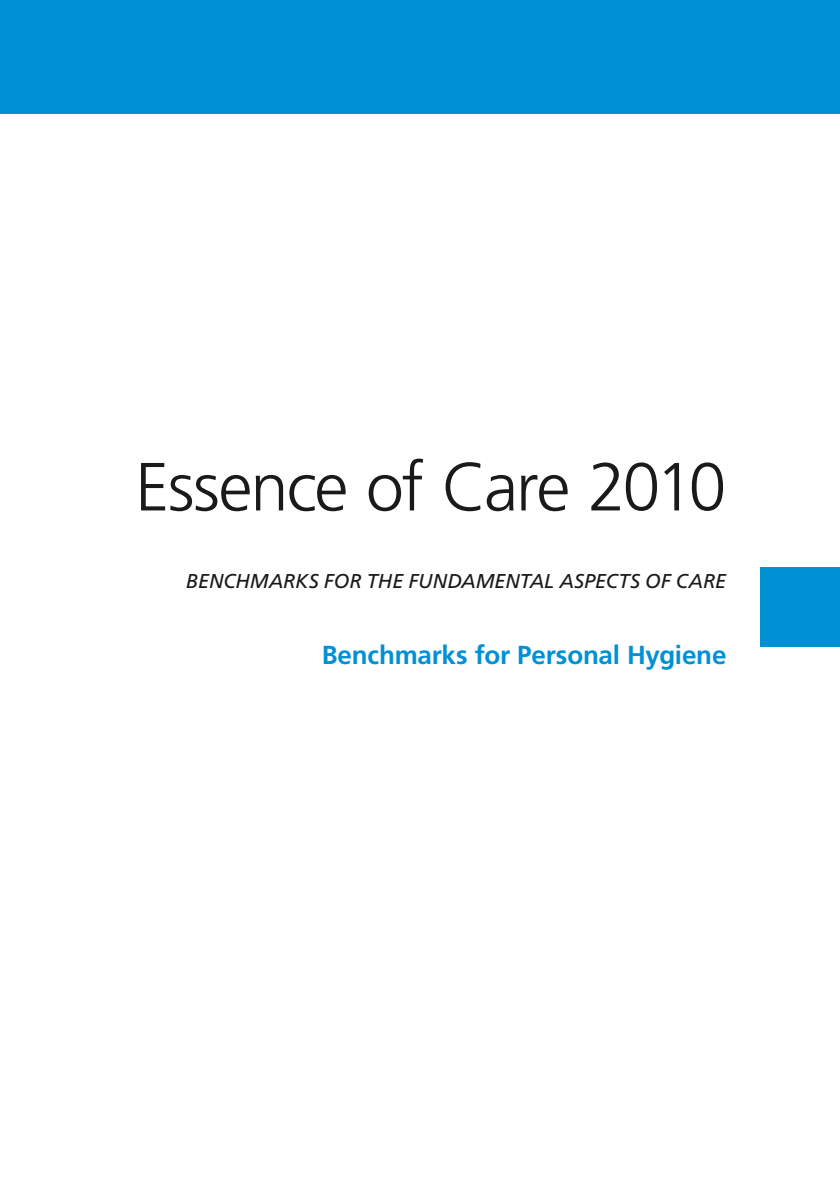
<style>
.page{position:relative;width:840px;height:1191px;background:#fff}
.page>*{position:absolute;margin:0;border:0;box-sizing:border-box;transform-origin:0 0}
.t1{font:300 68px "Frutiger";letter-spacing:-.035em;color:#1a1a18}
.Doc_Sub_title{font:700 26px "Frutiger";letter-spacing:-.01em;color:#0090d4}
.t2{font:italic 20px "Frutiger";color:#1a1a18}
</style>
<div class="page">
<div style="left:0;top:0;width:839px;height:113px;background:#0090d4"></div>
<div style="left:760px;top:567px;width:79px;height:79px;background:#0090d4"></div>
<p class="t1" style="left:135px;top:448px;width:592px">Essence of Care 2010</p>
<p class="t2" style="left:186px;top:569px;width:541px">BENCHMARKS FOR THE FUNDAMENTAL ASPECTS OF CARE</p>
<p class="Doc_Sub_title" style="left:321px;top:639px;width:406px">Benchmarks for Personal Hygiene</p>
</div>
